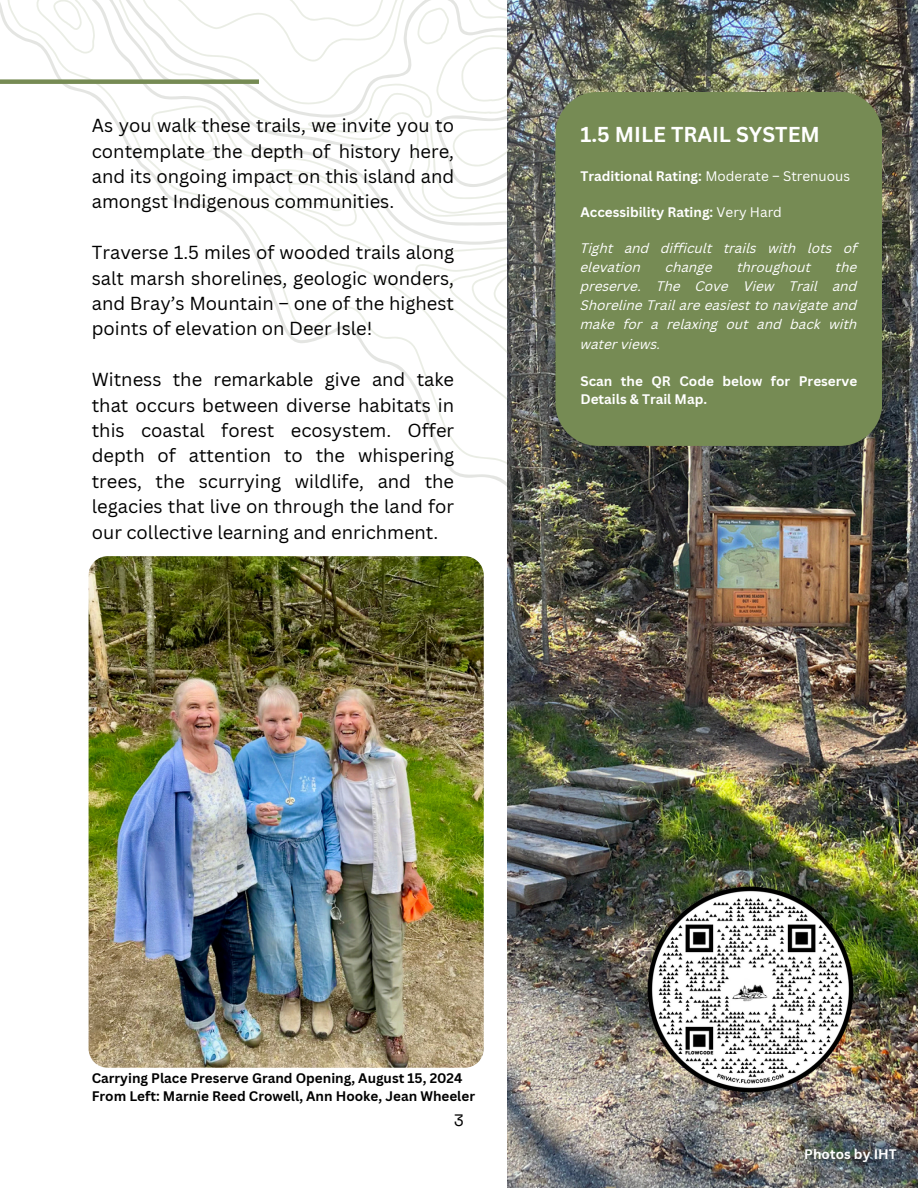
<style>
.page{position:relative;width:918px;height:1188px;background:#fff}
.page>*{position:absolute;margin:0;border:0;box-sizing:border-box;transform-origin:0 0}
.t1{font:700 21px "Canva Sans";color:#fff}
.t2{font:18.3px/25.3px "Canva Sans";color:#000;text-align:justify}
.t3{font:16.5px "Space Mono";color:#000}
.t4{font:italic 13.5px/19.2px "Canva Sans";color:#fff}
.t5{font:700 13.5px/18px "Canva Sans";color:#fff}
.t6{font:700 13.5px/18px "Canva Sans";color:#000}
.s1{font-weight:400}
</style>
<div class="page">
<svg style="left:0;top:0;width:507px;height:486px"></svg>
<img style="left:507px;top:0;width:411px;height:1188px">
<div style="left:0;top:79px;width:259px;height:5px;background:#768b54"></div>
<img style="left:89px;top:556px;width:395px;height:511px">
<div style="left:555px;top:92px;width:327px;height:353px;background:#768b54"></div>
<img style="left:643px;top:882px;width:214px;height:214px">
<p class="t2" style="left:92px;top:113px;width:364px">As you walk these trails, we invite you to contemplate the depth of history here, and its ongoing impact on this island and amongst Indigenous communities.</p>
<p class="t2" style="left:92px;top:240px;width:364px">Traverse 1.5 miles of wooded trails along salt marsh shorelines, geologic wonders, and Bray’s Mountain – one of the highest points of elevation on Deer Isle!</p>
<p class="t2" style="left:92px;top:367px;width:364px">Witness the remarkable give and take that occurs between diverse habitats in this coastal forest ecosystem. Offer depth of attention to the whispering trees, the scurrying wildlife, and the legacies that live on through the land for our collective learning and enrichment.</p>
<p class="t1" style="left:580px;top:119px;width:241px">1.5 MILE TRAIL SYSTEM</p>
<p class="t5" style="left:580px;top:167px;width:271px">Traditional Rating: <span class="s1">Moderate – Strenuous</span></p>
<h3 class="t5" style="left:580px;top:203px;width:203px">Accessibility Rating: <span class="s1">Very Hard</span></h3>
<p class="t4" style="left:580px;top:240px;width:278px">Tight and difficult trails with lots of elevation</p>
<p class="t4" style="left:580px;top:259px;width:278px;text-align:justify;text-indent:255px">the preserve. The Cove View Trail and Shoreline Trail are easiest to navigate and make for a relaxing out and back with water views.</p>
<h3 class="t5" style="left:580px;top:371px;width:278px">Scan the QR Code below for Preserve<br>Details &amp; Trail Map.</h3>
<p class="t4" style="left:666px;top:259px;width:48px">change</p>
<p class="t4" style="left:737px;top:259px;width:76px">throughout</p>
<p class="t6" style="left:92px;top:1068px;width:385px">Carrying Place Preserve Grand Opening, August 15, 2024<br>From Left: Marnie Reed Crowell, Ann Hooke, Jean Wheeler</p>
<h2 class="t3" style="left:454px;top:1108px;width:12px">3</h2>
<h2 class="t5" style="left:804px;top:1145px;width:94px">Photos by IHT</h2>
</div>
